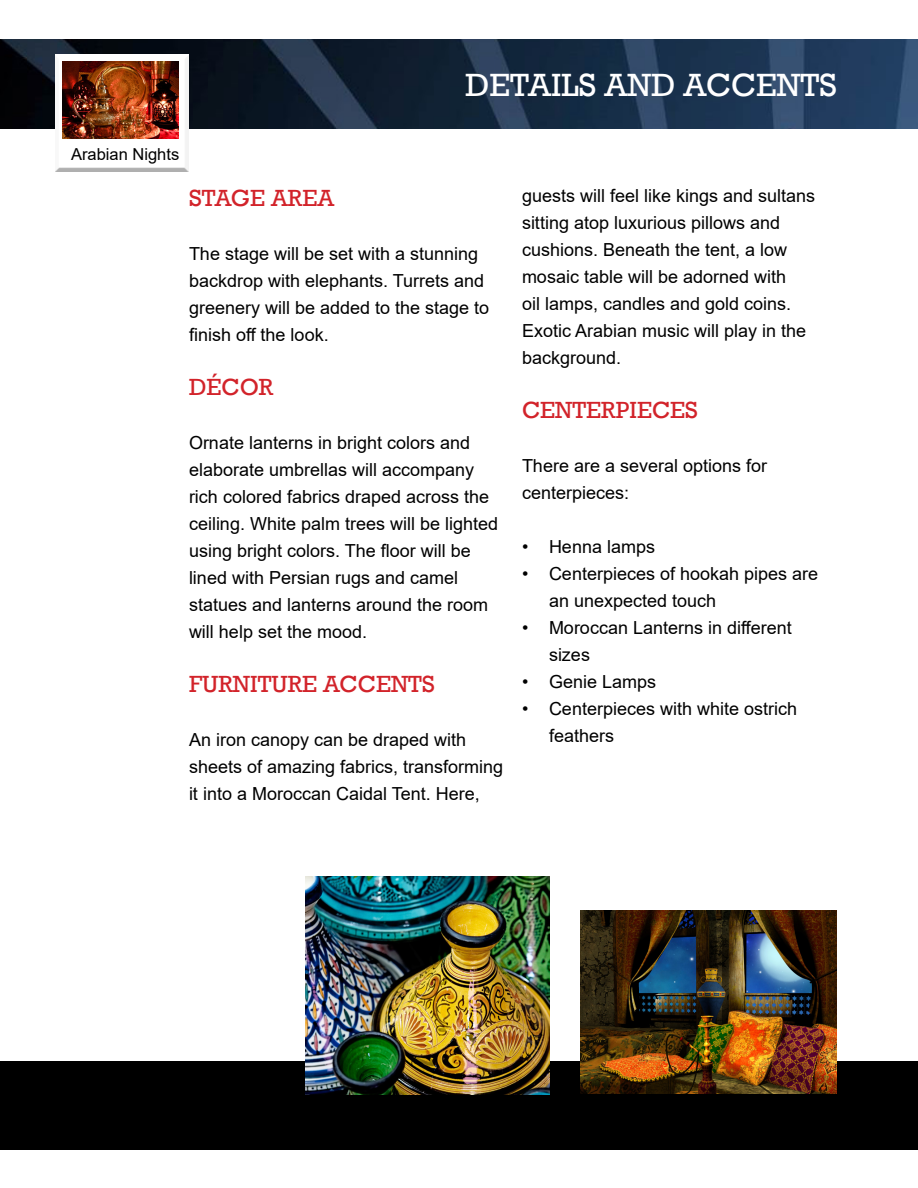
<style>
.page{position:relative;width:918px;height:1188px;background:#fff}
.page>*{position:absolute;margin:0;border:0;box-sizing:border-box;transform-origin:0 0}
.t1{font:33px "Rockwell";color:#fff}
.t2{font:24px "Rockwell";color:#d2232a}
.t3{font:18px/27px "Arial";color:#000}
.t4{font:16.5px "Arial";color:#000}
</style>
<div class="page">
<div style="left:0;top:1061px;width:918px;height:89px;background:#000"></div>
<img style="left:0;top:40px;width:918px;height:88px">
<div style="left:49px;top:48px;width:145px;height:11px;background:#fff;opacity:.75"></div>
<div style="left:49px;top:54px;width:145px;height:119px;background:#000;opacity:.45"></div>
<img style="left:63px;top:62px;width:115px;height:77px">
<img style="left:306px;top:876px;width:244px;height:219px">
<img style="left:580px;top:910px;width:257px;height:184px">
<h1 class="t1" style="left:465px;top:66px;width:373px">DETAILS AND ACCENTS</h1>
<p class="t4" style="left:71px;top:143px;width:110px">Arabian Nights</p>
<h2 class="t2" style="left:189px;top:184px;width:147px">STAGE AREA</h2>
<p class="t3" style="left:189px;top:240px;width:302px">The stage will be set with a stunning backdrop with elephants. Turrets and greenery will be added to the stage to finish off the look.</p>
<h2 class="t2" style="left:189px;top:373px;width:86px">DÉCOR</h2>
<p class="t3" style="left:189px;top:429px;width:311px">Ornate lanterns in bright colors and elaborate umbrellas will accompany rich colored fabrics draped across the ceiling. White palm trees will be lighted using bright colors. The floor will be lined with Persian rugs and camel statues and lanterns around the room will help set the mood.</p>
<h2 class="t2" style="left:189px;top:670px;width:247px">FURNITURE ACCENTS</h2>
<p class="t3" style="left:189px;top:726px;width:316px">An iron canopy can be draped with sheets of amazing fabrics, transforming it into a Moroccan Caidal Tent. Here,</p>
<p class="t3" style="left:522px;top:182px;width:295px">guests will feel like kings and sultans sitting atop luxurious pillows and cushions. Beneath the tent, a low mosaic table will be adorned with<br>oil lamps, candles and gold coins.<br>Exotic Arabian music will play in the background.</p>
<h2 class="t2" style="left:522px;top:396px;width:177px">CENTERPIECES</h2>
<p class="t3" style="left:522px;top:452px;width:247px">There are a several options for centerpieces:</p>
<p class="t3" style="left:522px;top:533px;width:135px">• Henna lamps</p>
<p class="t3" style="left:549px;top:560px;width:271px;text-indent:-27px">• Centerpieces of hookah pipes are an unexpected touch</p>
<p class="t3" style="left:549px;top:614px;width:244px;text-indent:-27px">• Moroccan Lanterns in different sizes</p>
<p class="t3" style="left:522px;top:668px;width:136px">• Genie Lamps</p>
<p class="t3" style="left:549px;top:695px;width:250px;text-indent:-27px">• Centerpieces with white ostrich feathers</p>
</div>
